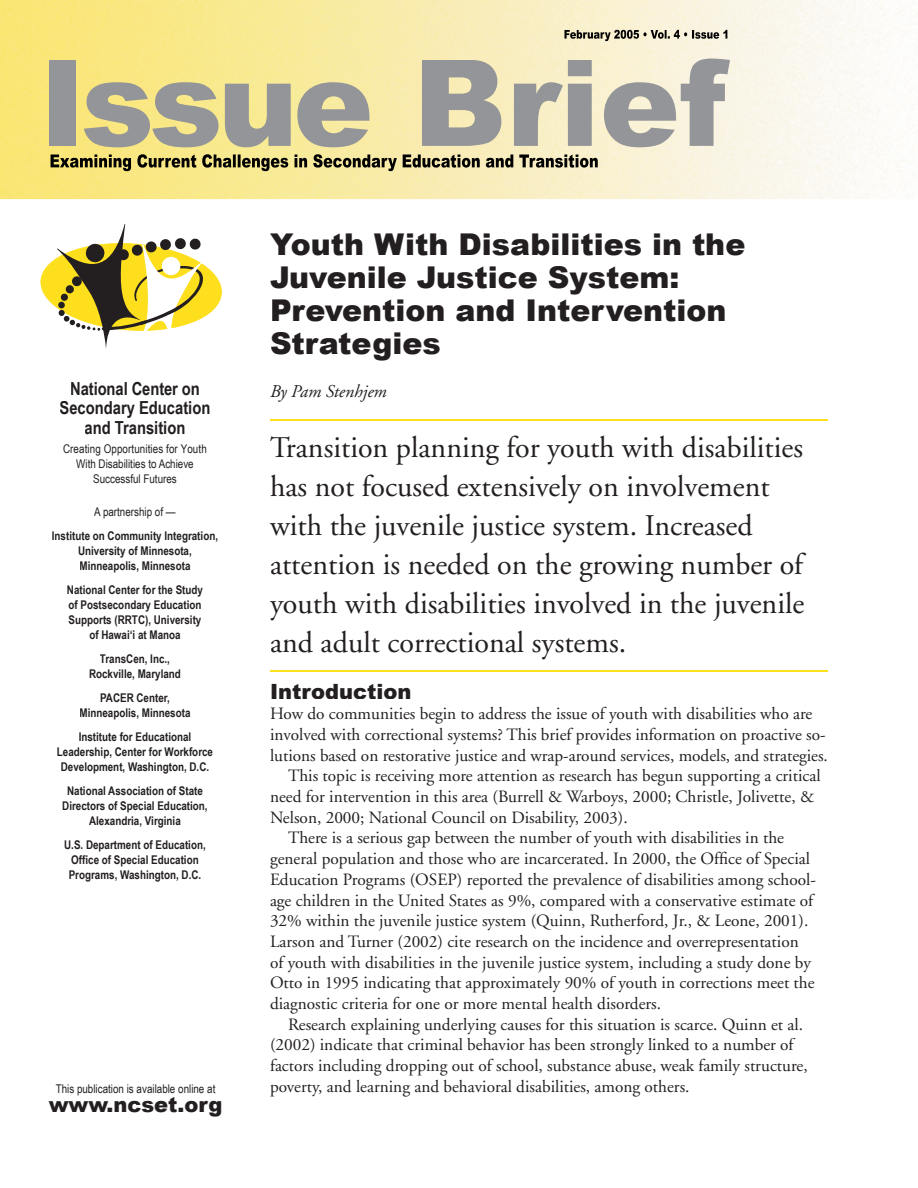
<style>
.page{position:relative;width:918px;height:1188px;background:#fff}
.page>*{position:absolute;margin:0;border:0;box-sizing:border-box;transform-origin:0 0}
.t1{font:900 120px "Arial";letter-spacing:-.02em;color:#939598}
.t2{font:30px/39px "Adobe Garamond";color:#231f20}
.t3{font:900 30px/33px "Arial";color:#231f20}
.t4{font:900 21px "Arial";color:#231f20}
.t5{font:700 18px/19.5px "Arial Narrow";color:#231f20;text-align:center}
.t6{font:italic 18px "Adobe Garamond";color:#231f20}
.t7{font:17.25px "Adobe Garamond";color:#231f20}
.t8{font:700 12px/15px "Arial Narrow";color:#231f20;text-align:center}
.t9{font:12px/15px "Arial Narrow";color:#231f20;text-align:center}
</style>
<div class="page">
<img style="left:0;top:0;width:918px;height:199px">
<img style="left:51px;top:154px;width:548px;height:17px">
<svg style="left:40px;top:224px;width:182px;height:124px"></svg>
<img style="left:564px;top:30px;width:163px;height:11px">
<hr style="left:270px;top:420px;width:558px;height:1px;background:#fddf1e">
<hr style="left:270px;top:670px;width:558px;height:2px;background:#fddf1e">
<h1 class="t1" style="left:39px;top:36px;width:689px">Issue Brief</h1>
<p class="t5" style="left:60px;top:379px;width:152px">National Cen ter on<br>Secondary Ed u ca tion and Transition</p>
<p class="t9" style="left:63px;top:442px;width:145px">Creating Op por tu ni ties for Youth<br>With Disabilities to Achieve<br>Successful Futures</p>
<p class="t9" style="left:94px;top:505px;width:83px">A partnership of —</p>
<p class="t8" style="left:52px;top:529px;width:168px">Institute on Community Integration,<br>University of Minnesota,<br>Minneapolis, Minnesota</p>
<p class="t8" style="left:67px;top:583px;width:138px">National Center for the Study of Postsecondary Education<br>Supports (RRTC), University of Hawai‘i at Manoa</p>
<p class="t8" style="left:89px;top:652px;width:93px">TransCen, Inc.,<br>Rockville, Maryland</p>
<p class="t8" style="left:79px;top:691px;width:113px">PACER Center,<br>Minneapolis, Min ne so ta</p>
<p class="t8" style="left:57px;top:730px;width:158px">Institute for Educational<br>Leadership, Center for Workforce<br>Development, Wash ing ton, D.C.</p>
<p class="t8" style="left:62px;top:784px;width:147px">National Association of State<br>Directors of Special Education,<br>Alexandria, Virginia</p>
<p class="t8" style="left:64px;top:838px;width:143px">U.S. Department of Education,<br>Office of Special Education<br>Programs, Wash ing ton, D.C.</p>
<h2 class="t3" style="left:270px;top:229px;width:477px">Youth With Disabilities in the<br>Juvenile Justice System:<br>Prevention and Intervention<br>Strategies</h2>
<p class="t6" style="left:270px;top:382px;width:118px">By Pam Stenhjem</p>
<p class="t2" style="left:270px;top:429px;width:536px">Transition planning for youth with disabilities has not focused extensively on involvement with the juvenile justice system. Increased attention is needed on the growing number of youth with disabilities involved in the juvenile and adult correctional systems.</p>
<p class="t4" style="left:270px;top:679px;width:143px">Introduction</p>
<p class="t7" style="left:270px;top:705px;width:544px">How do communities begin to address the issue of youth with disabilities who are</p>
<p class="t7" style="left:270px;top:725px;width:557px">involved with correctional systems? This brief provides information on proactive so-</p>
<p class="t7" style="left:270px;top:746px;width:559px">lutions based on restorative justice and wrap-around services, models, and strategies.</p>
<p class="t7" style="left:288px;top:767px;width:534px">This topic is receiving more attention as research has begun supporting a critical</p>
<p class="t7" style="left:270px;top:787px;width:546px">need for intervention in this area (Burrell &amp; Warboys, 2000; Christle, Jolivette, &amp;</p>
<p class="t7" style="left:270px;top:808px;width:359px">Nelson, 2000; National Council on Disability, 2003).</p>
<p class="t7" style="left:288px;top:829px;width:498px">There is a serious gap between the number of youth with disabilities in the</p>
<p class="t7" style="left:270px;top:849px;width:542px">general population and those who are incarcerated. In 2000, the Office of Special</p>
<p class="t7" style="left:270px;top:870px;width:547px">Education Programs (OSEP) reported the prevalence of disabilities among school-</p>
<p class="t7" style="left:270px;top:891px;width:545px">age children in the United States as 9%, compared with a conservative estimate of</p>
<p class="t7" style="left:270px;top:912px;width:540px">32% within the juvenile justice system (Quinn, Rutherford, Jr., &amp; Leone, 2001).</p>
<p class="t7" style="left:270px;top:932px;width:530px">Larson and Turner (2002) cite research on the incidence and overrepresentation</p>
<p class="t7" style="left:270px;top:953px;width:542px">of youth with disabilities in the juvenile justice system, including a study done by</p>
<p class="t7" style="left:270px;top:974px;width:546px">Otto in 1995 indicating that approximately 90% of youth in corrections meet the</p>
<p class="t7" style="left:270px;top:994px;width:393px">diagnostic criteria for one or more mental health disorders.</p>
<p class="t7" style="left:288px;top:1015px;width:517px">Research explaining underlying causes for this situation is scarce. Quinn et al.</p>
<p class="t7" style="left:270px;top:1036px;width:525px">(2002) indicate that criminal behavior has been strongly linked to a number of</p>
<p class="t7" style="left:270px;top:1056px;width:539px">factors including dropping out of school, substance abuse, weak family structure,</p>
<p class="t9" style="left:56px;top:1081px;width:161px">This publication is available online at</p>
<p class="t7" style="left:270px;top:1077px;width:421px">poverty, and learning and behavioral disabilities, among others.</p>
<p class="t4" style="left:49px;top:1093px;width:175px">www.ncset.org</p>
</div>
